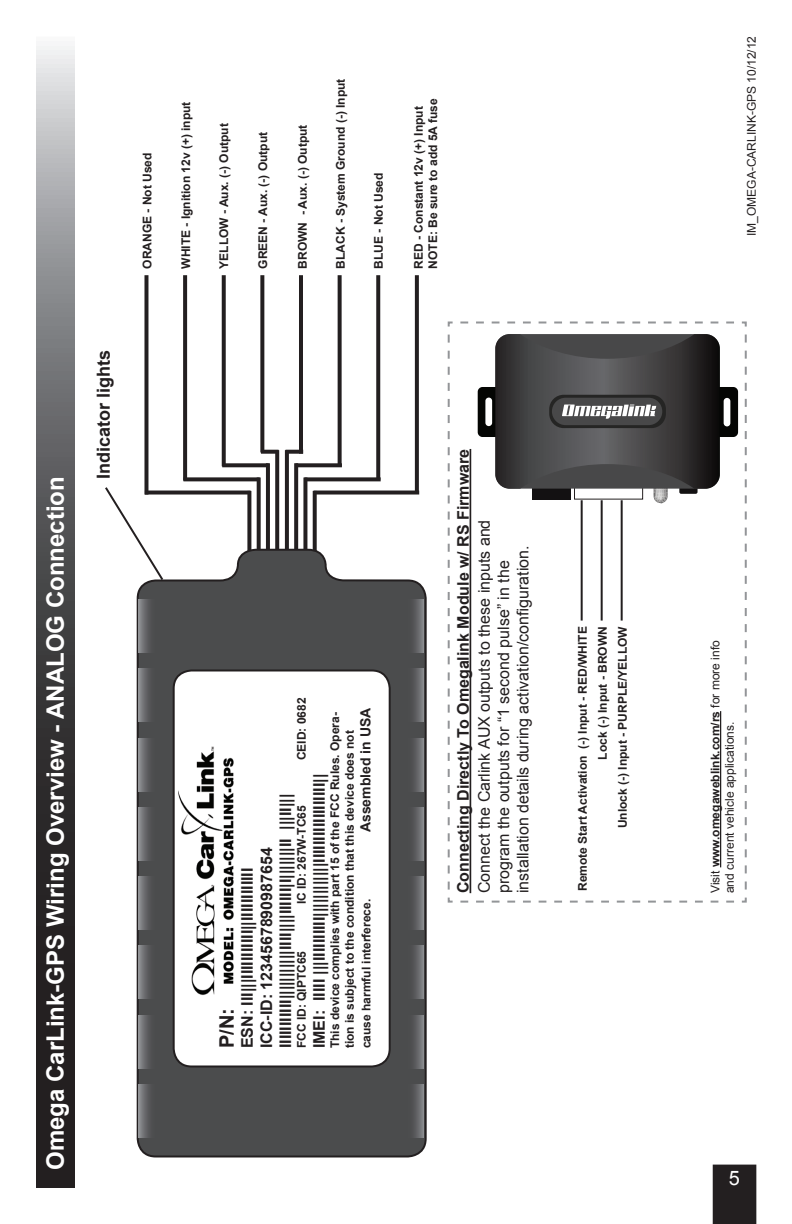
<style>
.page{position:relative;width:792px;height:1224px;background:#fff}
.page>*{position:absolute;margin:0;border:0;box-sizing:border-box;transform-origin:0 0}
.Section_title{font:700 24px "Arial";color:#fff}
.t1{font:700 20px "Arial";color:#231f20}
.t2{font:20px "Arial";color:#fff}
.t3{font:700 18px "Arial";color:#231f20}
.t4{font:700 16px "Arial";color:#231f20}
.t5{font:16px/19.2px "Arial";color:#231f20}
.t6{font:700 14px "Arial";color:#231f20}
.t7{font:700 12px/14.4px "Arial";color:#231f20}
.t8{font:12px "Arial";color:#231f20}
.s1{font-weight:400}
</style>
<div class="page">
<div style="left:714px;top:1166px;width:41px;height:57px;background:#231f20"></div>
<div style="left:713px;top:1165px;width:43px;height:59px;border:2px solid #231f20"></div>
<svg style="left:36px;top:46px;width:38px;height:1142px;background:#585759"></svg>
<svg style="left:447px;top:321px;width:300px;height:582px"></svg>
<hr style="left:299px;top:275px;width:4px;height:179px;background:#4e4a4b">
<svg style="left:105px;top:487px;width:31px;height:52px"></svg>
<svg style="left:136px;top:276px;width:291px;height:882px"></svg>
<svg style="left:139px;top:1084px;width:17px;height:53px"></svg>
<svg style="left:139px;top:1015px;width:17px;height:53px"></svg>
<svg style="left:139px;top:946px;width:17px;height:53px"></svg>
<svg style="left:139px;top:877px;width:17px;height:53px"></svg>
<svg style="left:139px;top:807px;width:17px;height:53px"></svg>
<svg style="left:139px;top:738px;width:17px;height:53px"></svg>
<svg style="left:139px;top:669px;width:17px;height:53px"></svg>
<svg style="left:139px;top:600px;width:17px;height:53px"></svg>
<svg style="left:406px;top:1084px;width:18px;height:53px"></svg>
<svg style="left:406px;top:1015px;width:18px;height:53px"></svg>
<svg style="left:406px;top:946px;width:18px;height:53px"></svg>
<svg style="left:406px;top:877px;width:18px;height:53px"></svg>
<svg style="left:406px;top:807px;width:18px;height:53px"></svg>
<svg style="left:406px;top:738px;width:18px;height:53px"></svg>
<svg style="left:406px;top:669px;width:18px;height:53px"></svg>
<svg style="left:406px;top:600px;width:18px;height:53px"></svg>
<div style="left:174px;top:670px;width:216px;height:396px;background:#fff;border-radius:18px"></div>
<div style="left:173px;top:669px;width:218px;height:398px;border:2px solid #231f20;border-radius:18px"></div>
<img style="left:179px;top:746px;width:55px;height:249px">
<p class="t7" style="left:140px;top:269px;width:118px;rotate:-90deg">ORANGE - Not Used</p>
<p class="t7" style="left:179px;top:269px;width:169px;rotate:-90deg">WHITE - Ignition 12v (+) input</p>
<p class="t7" style="left:217px;top:269px;width:147px;rotate:-90deg">YELLOW - Aux. (-) Output</p>
<p class="t7" style="left:256px;top:269px;width:138px;rotate:-90deg">GREEN - Aux. (-) Output</p>
<p class="t7" style="left:296px;top:269px;width:146px;rotate:-90deg">BROWN - Aux. (-) Output</p>
<p class="t7" style="left:334px;top:269px;width:191px;rotate:-90deg">BLACK - System Ground (-) Input</p>
<p class="t7" style="left:372px;top:269px;width:97px;rotate:-90deg">BLUE - Not Used</p>
<p class="t7" style="left:412px;top:269px;width:172px;rotate:-90deg">RED - Constant 12v (+) Input<br>NOTE: Be sure to add 5A fuse</p>
<p class="Section_title" style="left:40px;top:1170px;width:695px;rotate:-90deg">Omega CarLink-GPS Wiring Overview - ANALOG Connection</p>
<p class="t3" style="left:92px;top:479px;width:131px;rotate:-90deg">Indicator lights</p>
<p class="t7" style="left:295px;top:760px;width:64px;rotate:-90deg">CEID: 0682</p>
<p class="t6" style="left:356px;top:832px;width:126px;rotate:-90deg">Assembled in USA</p>
<p class="t7" style="left:328px;top:1048px;width:338px;rotate:-90deg">This device complies with part 15 of the FCC Rules. Opera&shy;tion is subject to the condition that this device does not</p>
<p class="t4" style="left:309px;top:1048px;width:276px;rotate:-90deg">IMEI: IIIII |||IIIIIIIIII||||||||||||IIIIIIIIIIIIIIIIII||</p>
<p class="t4" style="left:275px;top:1048px;width:256px;rotate:-90deg">IIIIIIIIIII|||||||||||IIII||||IIIIII|I|||||||II |||II|||</p>
<p class="t7" style="left:295px;top:904px;width:101px;rotate:-90deg">IC ID: 267W-TC65</p>
<p class="t4" style="left:256px;top:1048px;width:202px;rotate:-90deg">ICC-ID: 1234567890987654</p>
<p class="t4" style="left:237px;top:1048px;width:182px;rotate:-90deg">ESN: III|||IIIIIIIIIII||IIIIIIIIIIII</p>
<p class="t7" style="left:359px;top:1048px;width:151px;rotate:-90deg">cause harmful interferece.</p>
<p class="t7" style="left:295px;top:1048px;width:99px;rotate:-90deg">FCC ID: QIPTC65</p>
<p class="t1" style="left:213px;top:1048px;width:41px;rotate:-90deg">P/N:</p>
<p class="t4" style="left:453px;top:893px;width:446px;rotate:-90deg">Connecting Directly To Omegalink Module w/ RS Firmware</p>
<p class="t5" style="left:475px;top:893px;width:375px;rotate:-90deg">Connect the Carlink AUX outputs to these inputs and program the outputs for “1 second pulse” in the installation details during activation/configuration.</p>
<p class="t7" style="left:576px;top:891px;width:266px;rotate:-90deg">Remote Start Activation (-) Input - RED/WHITE</p>
<p class="t7" style="left:616px;top:828px;width:204px;rotate:-90deg">Unlock (-) Input - PURPLE/YELLOW</p>
<p class="t7" style="left:596px;top:760px;width:135px;rotate:-90deg">Lock (-) Input - BROWN</p>
<p class="t8" style="left:744px;top:236px;width:202px;rotate:-90deg">IM_OMEGA-CARLINK-GPS 10/12/12</p>
<p class="t7" style="left:708px;top:893px;width:254px;rotate:-90deg"><span class="s1">Visit</span> www.omegaweblink.com/rs <span class="s1">for more info</span></p>
<p class="t8" style="left:722px;top:893px;width:173px;rotate:-90deg">and current vehicle applications.</p>
<h2 class="t2" style="left:729px;top:1165px;width:13px">5</h2>
</div>
